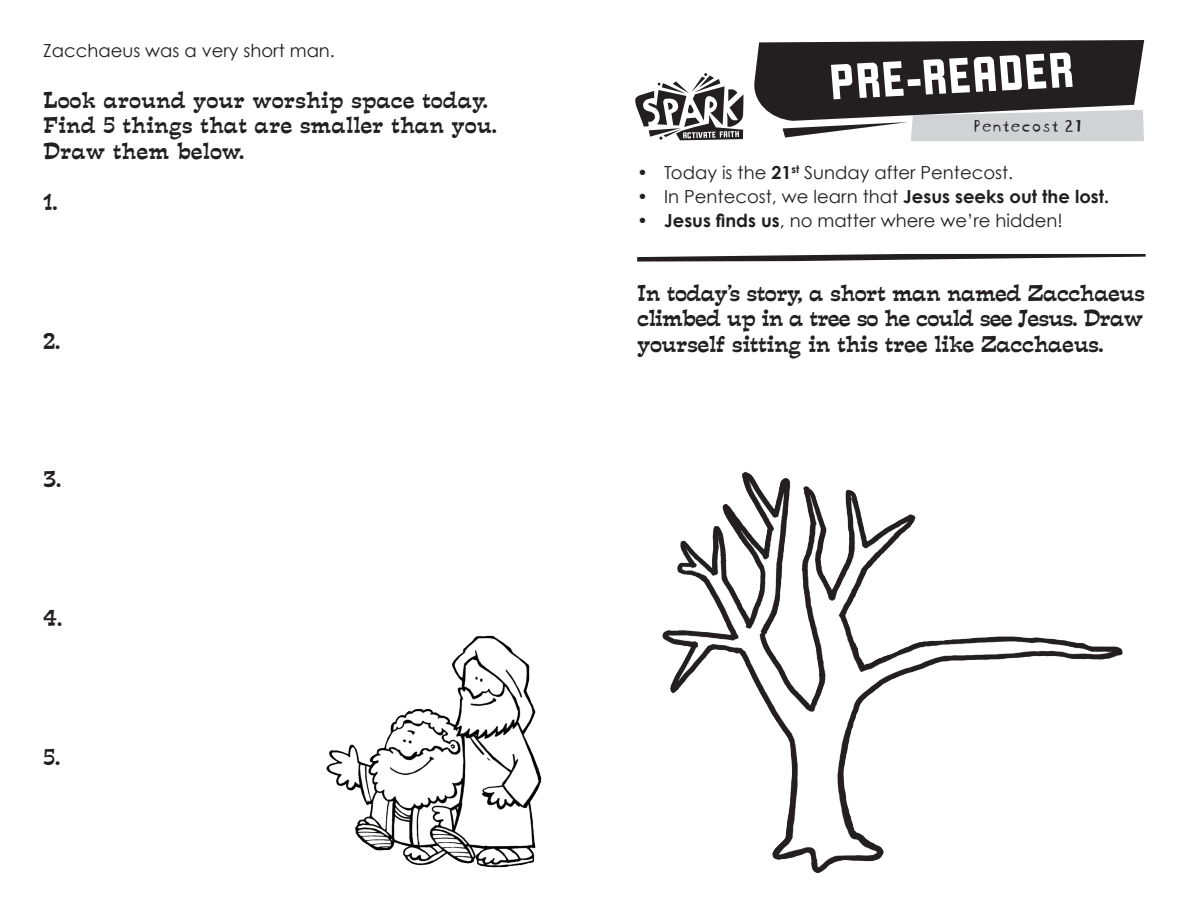
<style>
.page{position:relative;width:1188px;height:918px;background:#fff}
.page>*{position:absolute;margin:0;border:0;box-sizing:border-box;transform-origin:0 0}
.t1{font:54px "Liquorstore";color:#fff}
.t2{font:21px/25.5px "Estro Font";color:#231f20;text-align:justify}
.t3{font:18px "Century Gothic";color:#231f20}
.t4{font:18px "Blockhead Uplugged";color:#231f20}
.s1{font-weight:700}
</style>
<div class="page">
<svg style="left:754px;top:40px;width:390px;height:101px"></svg>
<svg style="left:635px;top:73px;width:108px;height:67px"></svg>
<svg style="left:637px;top:254px;width:509px;height:8px"></svg>
<img style="left:662px;top:472px;width:461px;height:401px">
<img style="left:326px;top:635px;width:216px;height:233px">
<p class="t3" style="left:43px;top:39px;width:293px">Zacchaeus was a very short man.</p>
<p class="t2" style="left:43px;top:87px;width:455px;text-align:left">Look around your worship space today.<br>Find 5 things that are smaller than you.<br>Draw them below.</p>
<p class="t2" style="left:43px;top:189px;width:16px">1.</p>
<p class="t2" style="left:43px;top:328px;width:19px">2.</p>
<p class="t2" style="left:43px;top:467px;width:19px">3.</p>
<p class="t2" style="left:43px;top:605px;width:20px">4.</p>
<p class="t2" style="left:43px;top:744px;width:18px">5.</p>
<h1 class="t1" style="left:828px;top:54px;width:247px;rotate:-3deg">PRE-READER</h1>
<p class="t4" style="left:973px;top:111px;width:110px">Pentecost 21</p>
<p class="t3" style="left:637px;top:162px;width:378px">• Today is the <span class="s1">21</span><sup>st</sup> Sunday after Pentecost.</p>
<p class="t3" style="left:637px;top:186px;width:474px">• In Pentecost, we learn that <span class="s1">Jesus seeks out the lost.</span></p>
<p class="t3" style="left:637px;top:210px;width:427px">• <span class="s1">Jesus finds us</span>, no matter where we’re hidden!</p>
<p class="t2" style="left:637px;top:280px;width:509px">In today’s story, a short man named Zacchaeus climbed up in a tree so he could see Jesus. Draw yourself sitting in this tree like Zacchaeus.</p>
</div>
